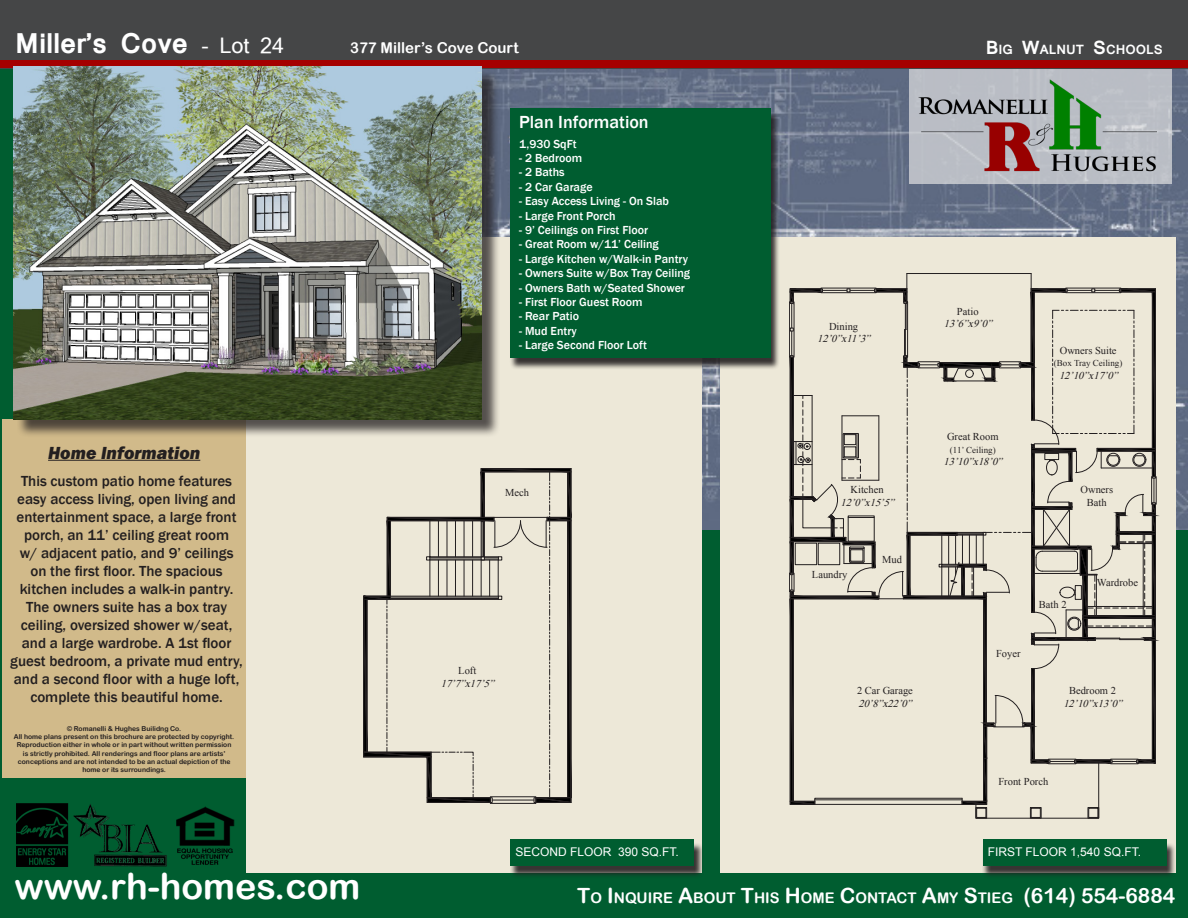
<style>
.page{position:relative;width:1188px;height:918px;background:#005d30}
.page>*{position:absolute;margin:0;border:0;box-sizing:border-box;transform-origin:0 0}
.t1{font:36px "Arial Rounded MT Bold";color:#fff}
.t2{font:700 27px "Mangal";color:#fff}
.t3{font:21px "Arial Rounded MT Bold";color:#fff}
.t4{font:italic 800 18px "Franklin Gothic";color:#231f20}
.t5{font:500 18px "Franklin Gothic";color:#fff}
.t6{font:500 15px/18px "Franklin Gothic";color:#231f20;text-align:center}
.t7{font:15px "Arial Rounded MT Bold";color:#fff}
.t8{font:14.7px "Arial Rounded MT Bold";color:#fff}
.t9{font:700 12.6px "Mangal";color:#fff}
.t10{font:500 12px "Franklin Gothic";color:#fff}
.t11{font:12px "Arial";color:#fff}
.t12{font:10.5px "Times New Roman";color:#231f20}
.t13{font:italic 10.5px "Times New Roman";color:#231f20}
.t14{font:9px "Times New Roman";color:#231f20}
.t15{font:6.75px/8.1px "Arial Rounded MT Bold";color:#231f20;text-align:center}
.s1{font-weight:400;font-size:21px}
.s2{font-size:18px}
.s3{font-size:21px}
.s4{font-size:14.7px}
</style>
<div class="page">
<img style="left:482px;top:68px;width:706px;height:461px">
<div style="left:2px;top:419px;width:245px;height:359px;background:#d1ba8a"></div>
<div style="left:247px;top:238px;width:455px;height:635px;background:#ede8d8"></div>
<div style="left:720px;top:238px;width:455px;height:635px;background:#ede8d8"></div>
<div style="left:909px;top:68px;width:262px;height:116px;background:#babec5"></div>
<div style="left:0;top:0;width:1188px;height:68px;background:#454647"></div>
<div style="left:0;top:60px;width:1188px;height:8px;background:#a50000"></div>
<img style="left:17px;top:804px;width:218px;height:62px">
<img style="left:911px;top:68px;width:245px;height:123px">
<div style="left:17px;top:69px;width:483px;height:369px;background:#231f20;opacity:.75"></div>
<div style="left:510px;top:842px;width:194px;height:37px;background:#231f20;opacity:.9"></div>
<div style="left:510px;top:840px;width:184px;height:26px;background:#005d30"></div>
<div style="left:982px;top:842px;width:194px;height:37px;background:#231f20;opacity:.9"></div>
<div style="left:983px;top:840px;width:184px;height:26px;background:#005d30"></div>
<hr style="left:48px;top:460px;width:152px;height:1px;background:#231f20">
<div style="left:509px;top:110px;width:271px;height:260px;background:#231f20;opacity:.9"></div>
<div style="left:510px;top:108px;width:261px;height:249px;background:#005d30"></div>
<hr style="left:907px;top:273px;width:124px;height:1px;background:#231f20">
<svg style="left:789px;top:274px;width:367px;height:544px"></svg>
<div style="left:490px;top:797px;width:46px;height:7px;border:1px solid #231f20"></div>
<svg style="left:363px;top:468px;width:209px;height:335px"></svg>
<img style="left:14px;top:67px;width:468px;height:352px">
<p class="t2" style="left:15px;top:18px;width:270px">Miller’s Cove <span class="s1">- Lot 24</span></p>
<p class="t7" style="left:350px;top:39px;width:170px">377 Miller’s Cove Court</p>
<p class="t9" style="left:986px;top:38px;width:177px"><span class="s2">B</span>IG <span class="s2">W</span>ALNUT <span class="s2">S</span>CHOOLS</p>
<p class="t4" style="left:48px;top:441px;width:154px">Home Information</p>
<p class="t6" style="left:10px;top:472px;width:234px">This custom patio home features easy access living, open living and entertainment space, a large front porch, an 11’ ceiling great room<br>w/ adjacent patio, and 9’ ceilings on the first floor. The spacious kitchen includes a walk-in pantry.<br>The owners suite has a box tray ceiling, oversized shower w/seat, and a large wardrobe. A 1st floor guest bedroom, a private mud entry, and a second floor with a huge loft, complete this beautiful home.</p>
<p class="t15" style="left:67px;top:725px;width:115px">© Romanelli &amp; Hughes Builidng Co.</p>
<p class="t15" style="left:14px;top:733px;width:222px">All home plans present on this brochure are protected by copyright.<br>Reproduction either in whole or in part without written permission is strictly prohibited. All renderings and floor plans are artists’ conceptions and are not intended to be an actual depiction of the home or its surroundings.</p>
<p class="t1" style="left:14px;top:865px;width:348px">www.rh-homes.com</p>
<p class="t5" style="left:519px;top:110px;width:131px">Plan Information</p>
<p class="t10" style="left:519px;top:136px;width:59px">1,930 SqFt</p>
<p class="t10" style="left:519px;top:151px;width:65px">- 2 Bedroom</p>
<p class="t10" style="left:519px;top:165px;width:47px">- 2 Baths</p>
<p class="t10" style="left:519px;top:179px;width:75px">- 2 Car Garage</p>
<p class="t10" style="left:519px;top:194px;width:151px">- Easy Access Living - On Slab</p>
<p class="t10" style="left:519px;top:208px;width:98px">- Large Front Porch</p>
<p class="t10" style="left:519px;top:223px;width:131px">- 9’ Ceilings on First Floor</p>
<p class="t10" style="left:519px;top:237px;width:141px">- Great Room w/11’ Ceiling</p>
<p class="t10" style="left:519px;top:251px;width:171px">- Large Kitchen w/Walk-in Pantry</p>
<p class="t10" style="left:519px;top:266px;width:173px">- Owners Suite w/Box Tray Ceiling</p>
<p class="t10" style="left:519px;top:280px;width:167px">- Owners Bath w/Seated Shower</p>
<p class="t10" style="left:519px;top:295px;width:125px">- First Floor Guest Room</p>
<p class="t10" style="left:519px;top:309px;width:61px">- Rear Patio</p>
<p class="t10" style="left:519px;top:323px;width:59px">- Mud Entry</p>
<p class="t10" style="left:519px;top:338px;width:129px">- Large Second Floor Loft</p>
<p class="t12" style="left:1060px;top:343px;width:58px">Owners Suite</p>
<p class="t14" style="left:1054px;top:357px;width:70px">(Box Tray Ceiling)</p>
<p class="t13" style="left:1059px;top:369px;width:64px">12’10”x17’0”</p>
<p class="t12" style="left:957px;top:304px;width:23px">Patio</p>
<p class="t12" style="left:829px;top:319px;width:31px">Dining</p>
<p class="t13" style="left:944px;top:317px;width:53px">13’6”x9’0”</p>
<p class="t13" style="left:817px;top:332px;width:58px">12’0”x11’3”</p>
<p class="t12" style="left:505px;top:486px;width:25px">Mech</p>
<p class="t12" style="left:458px;top:664px;width:20px">Loft</p>
<p class="t13" style="left:441px;top:676px;width:58px">17’7”x17’5”</p>
<p class="t12" style="left:851px;top:483px;width:35px">Kitchen</p>
<p class="t13" style="left:841px;top:495px;width:58px">12’0”x15’5”</p>
<p class="t12" style="left:812px;top:567px;width:37px">Laundry</p>
<p class="t12" style="left:882px;top:553px;width:21px">Mud</p>
<p class="t12" style="left:857px;top:684px;width:57px">2 Car Garage</p>
<p class="t13" style="left:858px;top:696px;width:58px">20’8”x22’0”</p>
<p class="t12" style="left:947px;top:430px;width:53px">Great Room</p>
<p class="t14" style="left:950px;top:444px;width:47px">(11’ Ceiling)</p>
<p class="t13" style="left:944px;top:455px;width:64px">13’10”x18’0”</p>
<p class="t12" style="left:1081px;top:483px;width:34px">Owners</p>
<p class="t12" style="left:1087px;top:495px;width:21px">Bath</p>
<p class="t12" style="left:996px;top:647px;width:26px">Foyer</p>
<p class="t12" style="left:1039px;top:598px;width:29px">Bath 2</p>
<p class="t12" style="left:1097px;top:575px;width:43px">Wardrobe</p>
<p class="t12" style="left:1069px;top:684px;width:48px">Bedroom 2</p>
<p class="t13" style="left:1063px;top:696px;width:64px">12’10”x13’0”</p>
<p class="t12" style="left:998px;top:775px;width:51px">Front Porch</p>
<p class="t11" style="left:515px;top:844px;width:165px">SECOND FLOOR 390 SQ.FT.</p>
<p class="t11" style="left:988px;top:844px;width:155px">FIRST FLOOR 1,540 SQ.FT.</p>
<p class="t8" style="left:577px;top:889px;width:312px"><span class="s3">T</span>O <span class="s3">I</span>NQUI RE <span class="s3">A</span>BOUT <span class="s3">T</span>HIS <span class="s3">H</span> OME <span class="s3">C</span>ONTACT</p>
<p class="t3" style="left:922px;top:883px;width:255px">A<span class="s4">MY</span> S<span class="s4">TI EG</span> (614) 554-6884</p>
</div>
